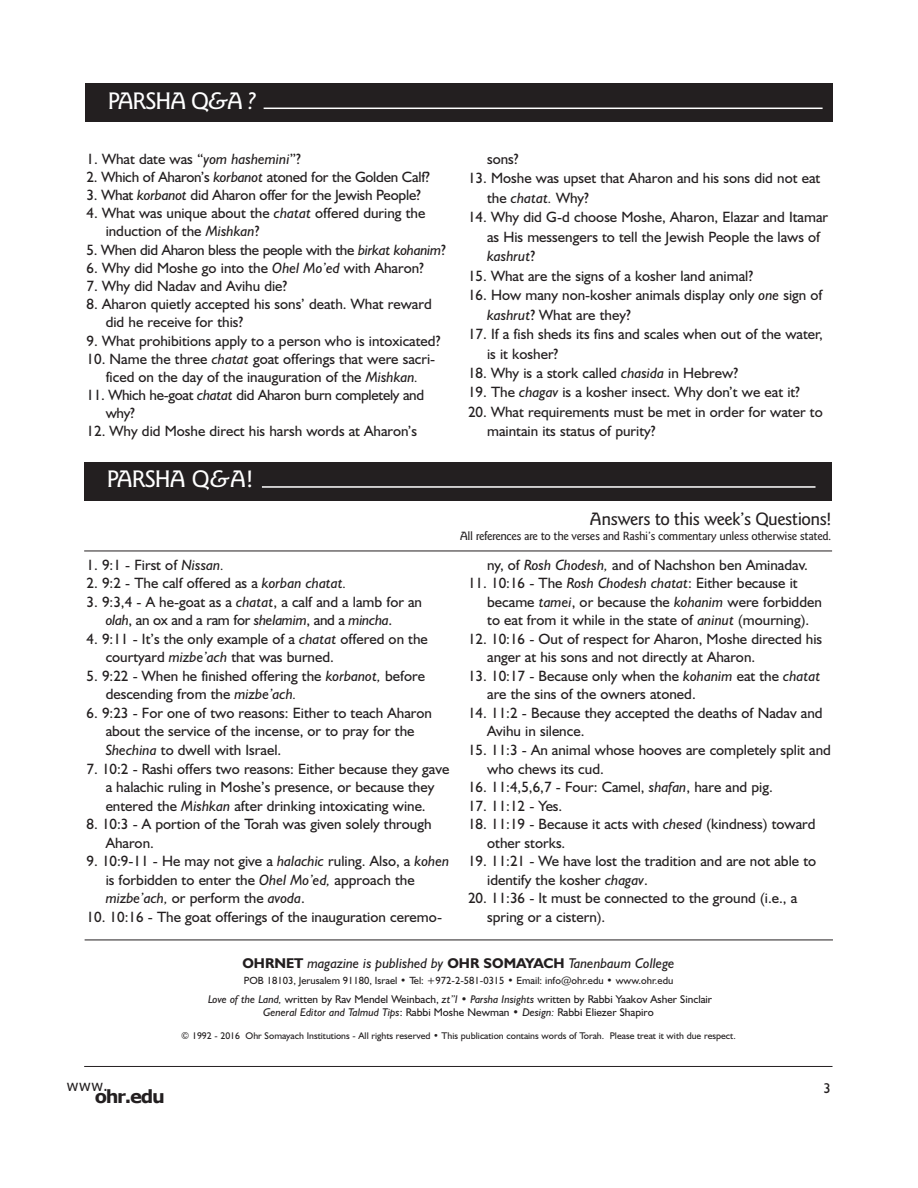
<style>
.page{position:relative;width:918px;height:1188px;background:#fff}
.page>*{position:absolute;margin:0;border:0;box-sizing:border-box;transform-origin:0 0}
.t1{font:500 24px "Goudy Sans IT Cby BT";letter-spacing:-.055em;color:#fff}
.t2{font:500 18px "Goudy Sans IT Cby BT";letter-spacing:-.035em;color:#231f20}
.t3{font:700 18px "Verdana";letter-spacing:-.07em;color:#231f20}
.t4{font:15px/18.5px "Humanist 521 BT";color:#231f20}
.t5{font:15px/18.1px "Humanist 521 BT";letter-spacing:-.02em;color:#231f20}
.t6{font:15px "Verdana";color:#231f20}
.t7{font:italic 14.25px "Humanist 521 BT";color:#231f20}
.t8{font:14.25px "Humanist 521 BT";color:#231f20}
.t9{font:500 12px "Goudy Sans IT Cby BT";letter-spacing:-.035em;color:#231f20}
.t10{font:11.25px/13.5px "Humanist 521 BT";color:#231f20;text-align:center}
.t11{font:10.5px "Humanist 521 BT";color:#231f20}
.t12{font:9.75px "Humanist 521 BT";color:#231f20}
.s1{font-style:italic}
.s2{font-weight:700;font-style:normal}
</style>
<div class="page">
<hr style="left:85px;top:940px;width:748px;height:1px;background:#231f20">
<div style="left:85px;top:84px;width:748px;height:38px;background:#231f20"></div>
<div style="left:84px;top:462px;width:748px;height:38px;background:#231f20"></div>
<hr style="left:264px;top:108px;width:559px;height:1px;background:#fff">
<hr style="left:262px;top:486px;width:554px;height:2px;background:#fff">
<hr style="left:84px;top:551px;width:748px;height:1px;background:#231f20">
<hr style="left:84px;top:1066px;width:749px;height:1px;background:#231f20">
<h1 class="t1" style="left:108px;top:87px;width:150px">PARSHA Q<span class="s1">&amp;</span>A <span class="s1">?</span></h1>
<p class="t4" style="left:87px;top:149px;width:216px">1. What date was “<span class="s1">yom hashemini</span>”?</p>
<p class="t4" style="left:87px;top:167px;width:345px">2. Which of Aharon’s <span class="s1">korbanot</span> atoned for the Golden Calf?</p>
<p class="t4" style="left:87px;top:186px;width:336px">3. What <span class="s1">korbanot</span> did Aharon offer for the Jewish People?</p>
<p class="t4" style="left:106px;top:204px;width:321px;text-indent:-19px">4. What was unique about the <span class="s1">chatat</span> offered during the induction of the <span class="s1">Mishkan</span>?</p>
<p class="t5" style="left:87px;top:240px;width:361px">5. When did Aharon bless the people with the <span class="s1">birkat kohanim</span>?</p>
<p class="t4" style="left:87px;top:258px;width:339px">6. Why did Moshe go into the <span class="s1">Ohel Mo’ed</span> with Aharon?</p>
<p class="t4" style="left:87px;top:277px;width:202px">7. Why did Nadav and Avihu die?</p>
<p class="t4" style="left:106px;top:295px;width:328px;text-indent:-19px">8. Aharon quietly accepted his sons’ death. What reward did he receive for this?</p>
<p class="t4" style="left:87px;top:331px;width:355px">9. What prohibitions apply to a person who is intoxicated?</p>
<p class="t4" style="left:87px;top:349px;width:350px;text-align:center">10. Name the three <span class="s1">chatat</span> goat offerings that were sacri&shy;ficed on the day of the inauguration of the <span class="s1">Mishkan.</span></p>
<p class="t5" style="left:106px;top:386px;width:320px;text-indent:-19px">11. Which he-goat <span class="s1">chatat</span> did Aharon burn completely and why?</p>
<p class="t4" style="left:87px;top:422px;width:332px">12. Why did Moshe direct his harsh words at Aharon’s</p>
<p class="t4" style="left:487px;top:149px;width:33px">sons?</p>
<p class="t4" style="left:487px;top:168px;width:335px;line-height:19.5px;text-indent:-19px">13. Moshe was upset that Aharon and his sons did not eat the <span class="s1">chatat.</span> Why?</p>
<p class="t4" style="left:487px;top:207px;width:343px;line-height:19.5px;text-indent:-19px">14. Why did G-d choose Moshe, Aharon, Elazar and Itamar as His messengers to tell the Jewish People the laws of <span class="s1">kashrut</span>?</p>
<p class="t4" style="left:468px;top:266px;width:287px">15. What are the signs of a kosher land animal?</p>
<p class="t4" style="left:487px;top:285px;width:337px;line-height:19.5px;text-indent:-19px">16. How many non-kosher animals display only <span class="s1">one</span> sign of <span class="s1">kashrut</span>? What are they?</p>
<p class="t4" style="left:487px;top:324px;width:337px;line-height:19.5px;text-indent:-19px">17. If a fish sheds its fins and scales when out of the water, is it kosher?</p>
<p class="t4" style="left:468px;top:364px;width:272px">18. Why is a stork called <span class="s1">chasida</span> in Hebrew?</p>
<p class="t4" style="left:468px;top:383px;width:334px">19. The <span class="s1">chagav</span> is a kosher insect. Why don’t we eat it?</p>
<p class="t4" style="left:487px;top:402px;width:337px;line-height:19.5px;text-indent:-19px">20. What requirements must be met in order for water to maintain its status of purity?</p>
<h1 class="t1" style="left:107px;top:465px;width:148px">PARSHA Q<span class="s1">&amp;</span>A!</h1>
<p class="t4" style="left:87px;top:555px;width:139px">1. 9:1 - First of <span class="s1">Nissan.</span></p>
<p class="t4" style="left:87px;top:574px;width:262px">2. 9:2 - The calf offered as a <span class="s1">korban chatat.</span></p>
<p class="t4" style="left:106px;top:592px;width:318px;text-indent:-19px">3. 9:3,4 - A he-goat as a <span class="s1">chatat</span>, a calf and a lamb for an <span class="s1">olah</span>, an ox and a ram for <span class="s1">shelamim</span>, and a <span class="s1">mincha</span>.</p>
<p class="t4" style="left:106px;top:630px;width:324px;text-indent:-19px">4. 9:11 - It’s the only example of a <span class="s1">chatat</span> offered on the courtyard <span class="s1">mizbe’ach</span> that was burned.</p>
<p class="t4" style="left:106px;top:667px;width:321px;text-indent:-19px">5. 9:22 - When he finished offering the <span class="s1">korbanot,</span> before descending from the <span class="s1">mizbe’ach.</span></p>
<p class="t4" style="left:106px;top:704px;width:328px;text-indent:-19px">6. 9:23 - For one of two reasons: Either to teach Aharon about the service of the incense, or to pray for the<br><span class="s1">Shechina</span> to dwell with Israel.</p>
<p class="t4" style="left:87px;top:759px;width:364px;text-align:center">7. 10:2 - Rashi offers two reasons: Either because they gave a halachic ruling in Moshe’s presence, or because they entered the <span class="s1">Mishkan</span> after drinking intoxicating wine.</p>
<p class="t4" style="left:106px;top:815px;width:328px;text-indent:-19px">8. 10:3 - A portion of the Torah was given solely through<br>Aharon.</p>
<p class="t4" style="left:106px;top:852px;width:345px;text-indent:-19px">9. 10:9-11 - He may not give a <span class="s1">halachic</span> ruling. Also, a <span class="s1">kohen </span>is forbidden to enter the <span class="s1">Ohel Mo’ed,</span> approach the <span class="s1">mizbe’ach,</span> or perform the <span class="s1">avoda</span>.</p>
<p class="t4" style="left:87px;top:907px;width:357px">10. 10:16 - The goat offerings of the inauguration ceremo-</p>
<p class="t2" style="left:590px;top:508px;width:243px">Answers to this week’s Questions!</p>
<p class="t9" style="left:460px;top:529px;width:373px">All references are to the verses and Rashi’s commentary unless otherwise stated.</p>
<p class="t4" style="left:487px;top:555px;width:322px">ny, of <span class="s1">Rosh Chodesh,</span> and of Nachshon ben Aminadav.</p>
<p class="t4" style="left:487px;top:574px;width:336px;text-indent:-19px">11. 10:16 - The <span class="s1">Rosh Chodesh chatat</span>: Either because it became <span class="s1">tamei</span>, or because the <span class="s1">kohanim</span> were forbidden to eat from it while in the state of <span class="s1">aninut</span> (mourning).</p>
<p class="t4" style="left:487px;top:630px;width:337px;text-indent:-19px">12. 10:16 - Out of respect for Aharon, Moshe directed his anger at his sons and not directly at Aharon.</p>
<p class="t4" style="left:487px;top:667px;width:335px;text-indent:-19px">13. 10:17 - Because only when the <span class="s1">kohanim</span> eat the <span class="s1">chatat </span>are the sins of the owners atoned.</p>
<p class="t4" style="left:487px;top:704px;width:337px;text-indent:-19px">14. 11:2 - Because they accepted the deaths of Nadav and<br>Avihu in silence.</p>
<p class="t4" style="left:487px;top:741px;width:345px;text-indent:-19px">15. 11:3 - An animal whose hooves are completely split and who chews its cud.</p>
<p class="t4" style="left:468px;top:778px;width:306px">16. 11:4,5,6,7 - Four: Camel, <span class="s1">shafan</span>, hare and pig.</p>
<p class="t4" style="left:468px;top:796px;width:96px">17. 11:12 - Yes.</p>
<p class="t4" style="left:487px;top:815px;width:330px;text-indent:-19px">18. 11:19 - Because it acts with <span class="s1">chesed</span> (kindness) toward other storks.</p>
<p class="t4" style="left:487px;top:852px;width:331px;text-indent:-19px">19. 11:21 - We have lost the tradition and are not able to identify the kosher <span class="s1">chagav</span>.</p>
<p class="t4" style="left:487px;top:889px;width:312px;text-indent:-19px">20. 11:36 - It must be connected to the ground (i.e., a spring or a cistern).</p>
<p class="t6" style="left:66px;top:1075px;width:43px">www.</p>
<p class="t3" style="left:95px;top:1085px;width:72px">ohr.edu</p>
<p class="t7" style="left:242px;top:955px;width:434px"><span class="s2">OHRNET</span> magazine is published by <span class="s2">OHR SOMAYACH</span> Tanenbaum College</p>
<p class="t11" style="left:244px;top:974px;width:431px">POB 18103, Jerusalem 91180, Israel • Tel: +972-2-581-0315 • Email: info@ohr.edu • www.ohr.edu</p>
<p class="t10" style="left:208px;top:992px;width:506px"><span class="s1">Love of the Land,</span> written by Rav Mendel Weinbach, <span class="s1">zt”l</span> • <span class="s1">Parsha Insights</span> written by Rabbi Yaakov Asher Sinclair<br><span class="s1">General Editor and Talmud Tips</span>: Rabbi Moshe Newman • <span class="s1">Design:</span> Rabbi Eliezer Shapiro</p>
<p class="t12" style="left:181px;top:1030px;width:556px">© 1992 - 2016 Ohr Somayach Institutions - All rights reserved • This publication contains words of Torah. Please treat it with due respect.</p>
<p class="t8" style="left:823px;top:1080px;width:9px">3</p>
</div>
